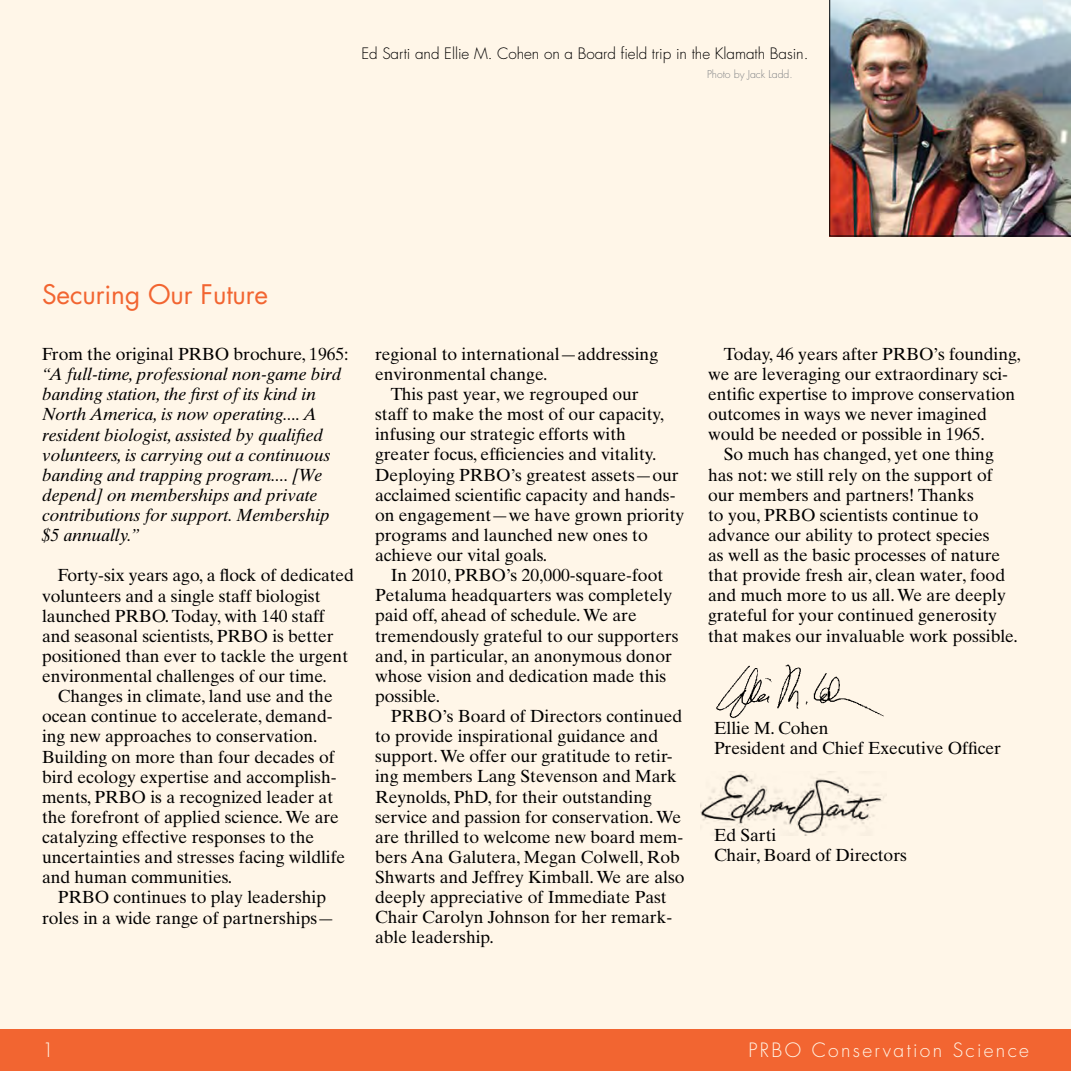
<style>
.page{position:relative;width:1071px;height:1071px;background:#fff6e8}
.page>*{position:absolute;margin:0;border:0;box-sizing:border-box;transform-origin:0 0}
.t1{font:26.25px "Futura";letter-spacing:-.005em;color:#f26531}
.t2{font:300 19.25px "Futura";letter-spacing:.12em;color:#fff6e8}
.t3{font:17.5px/20.1px "Times Ten";color:#000}
.t4{font:italic 17.5px/20.1px "Times Ten";letter-spacing:-.005em;color:#000}
.t5{font:300 15.4px "Futura";letter-spacing:-.005em;color:#000}
.t6{font:300 10.5px "Futura";letter-spacing:-.005em;color:#808285}
</style>
<div class="page">
<div style="left:0;top:1029px;width:1071px;height:42px;background:#f26531"></div>
<img style="left:716px;top:664px;width:168px;height:55px">
<img style="left:830px;top:0;width:241px;height:236px">
<img style="left:701px;top:771px;width:183px;height:64px">
<p class="t5" style="left:361px;top:44px;width:449px">Ed Sarti and Ellie M. Cohen on a Board field trip in the Klamath Basin.</p>
<p class="t6" style="left:707px;top:68px;width:87px">Photo by Jack Ladd.</p>
<h1 class="t1" style="left:42px;top:277px;width:228px">Securing Our Future</h1>
<p class="t3" style="left:42px;top:344px;width:308px">From the original PRBO brochure, 1965:</p>
<p class="t4" style="left:42px;top:364px;width:301px">“A full-time, professional non-game bird banding station, the first of its kind in North America, is now operating.... A resident biologist, assisted by qualified volunteers, is carrying out a continuous banding and trapping program.... [We depend] on memberships and private contributions for support. Membership $5 annually.”</p>
<p class="t3" style="left:42px;top:565px;width:314px;text-indent:16px">Forty-six years ago, a flock of dedicated volunteers and a single staff biologist launched PRBO. Today, with 140 staff and seasonal scientists, PRBO is better positioned than ever to tackle the urgent environmental challenges of our time.</p>
<p class="t3" style="left:42px;top:686px;width:305px;text-indent:16px">Changes in climate, land use and the ocean continue to accelerate, demand&shy;ing new approaches to conservation.<br>Building on more than four decades of bird ecology expertise and accomplish&shy;ments, PRBO is a recognized leader at the forefront of applied science. We are catalyzing effective responses to the uncertainties and stresses facing wildlife and human communities.</p>
<p class="t3" style="left:42px;top:887px;width:294px;text-align:center">PRBO continues to play leadership roles in a wide range of partnerships—</p>
<p class="t3" style="left:375px;top:344px;width:285px">regional to international—addressing environmental change.</p>
<p class="t3" style="left:375px;top:384px;width:311px;text-indent:16px">This past year, we regrouped our<br>staff to make the most of our capacity, infusing our strategic efforts with greater focus, efficiencies and vitality.<br>Deploying PRBO’s greatest assets—our acclaimed scientific capacity and hands&shy;on engagement—we have grown priority programs and launched new ones to achieve our vital goals.</p>
<p class="t3" style="left:375px;top:565px;width:305px;text-indent:16px">In 2010, PRBO’s 20,000-square-foot Petaluma headquarters was completely paid off, ahead of schedule. We are tremendously grateful to our supporters and, in particular, an anonymous donor whose vision and dedication made this possible.</p>
<p class="t3" style="left:375px;top:706px;width:311px;text-indent:16px">PRBO’s Board of Directors continued to provide inspirational guidance and support. We offer our gratitude to retir&shy;ing members Lang Stevenson and Mark Reynolds, PhD, for their outstanding service and passion for conservation. We are thrilled to welcome new board mem&shy;bers Ana Galutera, Megan Colwell, Rob Shwarts and Jeffrey Kimball. We are also deeply appreciative of Immediate Past Chair Carolyn Johnson for her remark&shy;able leadership.</p>
<p class="t3" style="left:724px;top:344px;width:298px">Today, 46 years after PRBO’s founding,</p>
<p class="t3" style="left:708px;top:364px;width:301px">we are leveraging our extraordinary sci-</p>
<p class="t3" style="left:708px;top:384px;width:309px">entific expertise to improve conservation</p>
<p class="t3" style="left:708px;top:404px;width:280px">outcomes in ways we never imagined</p>
<p class="t3" style="left:708px;top:424px;width:278px">would be needed or possible in 1965.</p>
<p class="t3" style="left:724px;top:444px;width:271px">So much has changed, yet one thing</p>
<p class="t3" style="left:708px;top:464px;width:286px">has not: we still rely on the support of</p>
<p class="t3" style="left:708px;top:485px;width:267px">our members and partners! Thanks</p>
<p class="t3" style="left:708px;top:505px;width:272px">to you, PRBO scientists continue to</p>
<p class="t3" style="left:708px;top:525px;width:283px">advance our ability to protect species</p>
<p class="t3" style="left:708px;top:545px;width:294px">as well as the basic processes of nature</p>
<p class="t3" style="left:708px;top:565px;width:298px">that provide fresh air, clean water, food</p>
<p class="t3" style="left:708px;top:585px;width:299px">and much more to us all. We are deeply</p>
<p class="t3" style="left:708px;top:605px;width:290px">grateful for your continued generosity</p>
<p class="t3" style="left:708px;top:625px;width:311px">that makes our invaluable work possible.</p>
<p class="t3" style="left:714px;top:718px;width:288px">Ellie M. Cohen<br>President and Chief Executive Officer</p>
<p class="t3" style="left:714px;top:825px;width:194px">Ed Sarti<br>Chair, Board of Directors</p>
<p class="t2" style="left:42px;top:1039px;width:13px">1</p>
<p class="t2" style="left:748px;top:1039px;width:282px">PRBO Conservation Science</p>
</div>
